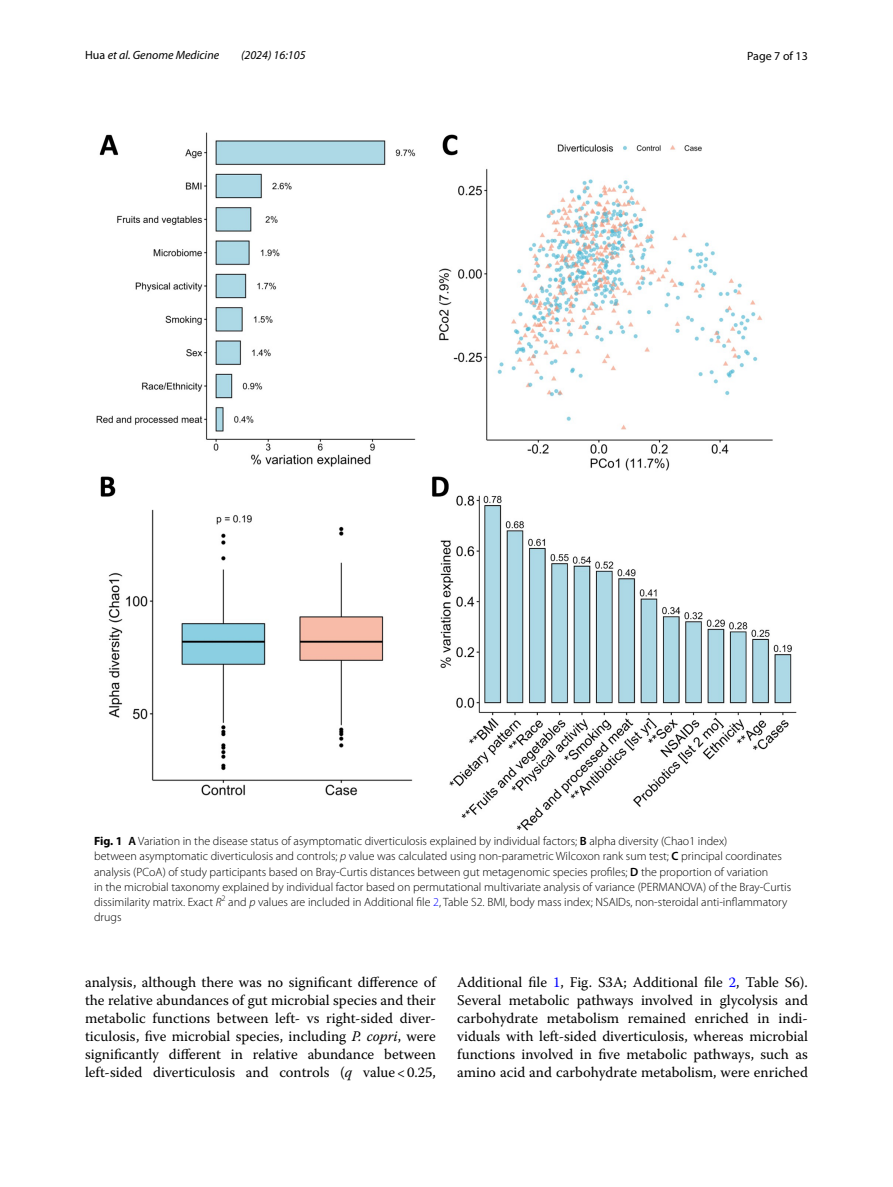
<style>
.page{position:relative;width:893px;height:1187px;background:#fff}
.page>*{position:absolute;margin:0;border:0;box-sizing:border-box;transform-origin:0 0}
.t1{font:14.7px/18px "Warnock Pro";color:#000;text-align:justify}
.t2{font:300 12px/15px "Myriad Pro";color:#000}
.t3{font:italic 12px "Myriad Pro";color:#000}
.t4{font:12px "Myriad Pro";color:#000}
.s1{font-style:normal}
.s2{font-weight:700}
.s3{font-weight:600}
.s4{font-style:italic}
.s5{color:#00f}
</style>
<div class="page">
<img style="left:96px;top:133px;width:701px;height:697px">
<p class="t3" style="left:85px;top:48px;width:136px"><span class="s1">Hua</span> et al. Genome Medicine</p>
<p class="t3" style="left:241px;top:48px;width:66px">(2024) 16:105</p>
<p class="t4" style="left:747px;top:48px;width:62px">Page 7 of 13</p>
<p class="t2" style="left:94px;top:834px;width:699px"><span class="s2">Fig. 1</span> <span class="s3">A</span> Variation in the disease status of asymptomatic diverticulosis explained by individual factors; <span class="s3">B</span> alpha diversity (Chao1 index)<br>between asymptomatic diverticulosis and controls; <span class="s4">p</span> value was calculated using non-parametric Wilcoxon rank sum test; <span class="s3">C</span> principal coordinates analysis (PCoA) of study participants based on Bray-Curtis distances between gut metagenomic species profiles; <span class="s3">D</span> the proportion of variation<br>in the microbial taxonomy explained by individual factor based on permutational multivariate analysis of variance (PERMANOVA) of the Bray-Curtis dissimilarity matrix. Exact <span class="s4">R</span><sup>2</sup> and <span class="s4">p</span> values are included in Additional file <span class="s5">2</span>, Table S2. BMI, body mass index; NSAIDs, non-steroidal anti-inflammatory drugs</p>
<p class="t1" style="left:85px;top:972px;width:352px">analysis, although there was no significant difference of the relative abundances of gut microbial species and their metabolic functions between left- vs right-sided diver&shy;ticulosis, five microbial species, including <span class="s4">P. copri</span>, were significantly different in relative abundance between left-sided diverticulosis and controls (<span class="s4">q</span> value&lt;0.25,</p>
<p class="t1" style="left:457px;top:972px;width:352px">Additional file <span class="s5">1</span>, Fig. S3A; Additional file <span class="s5">2</span>, Table S6).<br>Several metabolic pathways involved in glycolysis and carbohydrate metabolism remained enriched in indi&shy;viduals with left-sided diverticulosis, whereas microbial functions involved in five metabolic pathways, such as amino acid and carbohydrate metabolism, were enriched</p>
</div>
